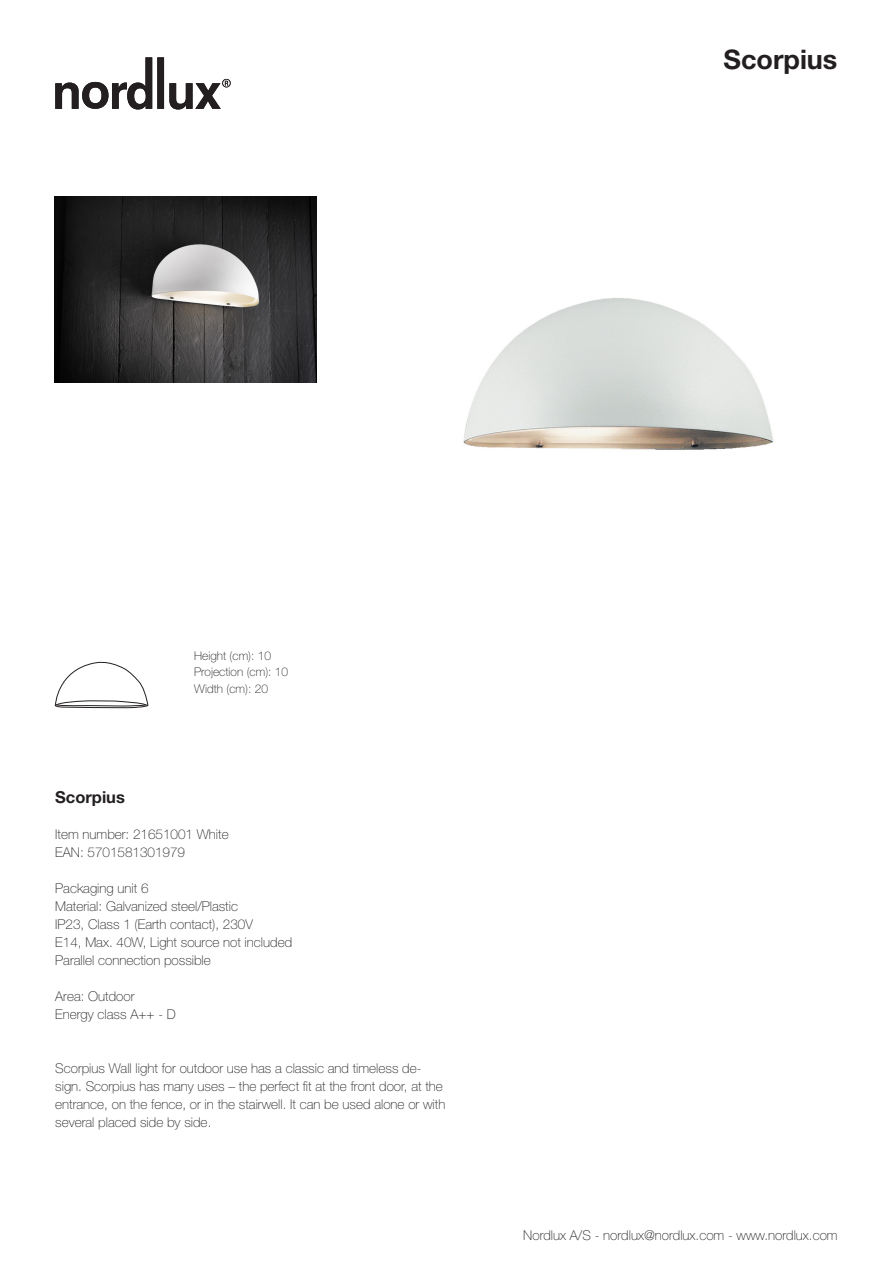
<style>
.page{position:relative;width:893px;height:1263px;background:#fff}
.page>*{position:absolute;margin:0;border:0;box-sizing:border-box;transform-origin:0 0}
.DSModelBodytext{font:700 27px "Helvetica Neue";color:#231f20}
.Model{font:700 16.5px "Helvetica Neue";color:#231f20}
.FLOWBodytext{font:100 13.5px/18px "Helvetica Neue";color:#231f20}
.BUNDBodytext{font:100 13.5px "Helvetica Neue";color:#231f20}
.DSSTREGBodytext{font:100 12px "Helvetica Neue";color:#231f20}
</style>
<div class="page">
<img style="left:54px;top:197px;width:263px;height:186px">
<svg style="left:54px;top:661px;width:94px;height:47px"></svg>
<img style="left:463px;top:298px;width:311px;height:152px">
<svg style="left:55px;top:57px;width:176px;height:52px"></svg>
<p class="DSModelBodytext" style="left:723px;top:43px;width:115px">Scorpius</p>
<p class="DSSTREGBodytext" style="left:194px;top:649px;width:78px">Height (cm): 10</p>
<p class="DSSTREGBodytext" style="left:194px;top:665px;width:96px">Projection (cm): 10</p>
<p class="DSSTREGBodytext" style="left:194px;top:682px;width:75px">Width (cm): 20</p>
<p class="Model" style="left:55px;top:786px;width:71px">Scorpius</p>
<p class="FLOWBodytext" style="left:55px;top:825px;width:175px">Item number: 21651001 White</p>
<p class="FLOWBodytext" style="left:55px;top:843px;width:131px">EAN: 5701581301979</p>
<p class="FLOWBodytext" style="left:55px;top:879px;width:95px">Packaging unit 6</p>
<p class="FLOWBodytext" style="left:55px;top:897px;width:184px">Material: Galvanized steel/Plastic</p>
<p class="FLOWBodytext" style="left:55px;top:915px;width:199px">IP23, Class 1 (Earth contact), 230V</p>
<p class="FLOWBodytext" style="left:55px;top:933px;width:238px">E14, Max. 40W, Light source not included</p>
<p class="FLOWBodytext" style="left:55px;top:951px;width:157px">Parallel connection possible</p>
<p class="FLOWBodytext" style="left:55px;top:987px;width:81px">Area: Outdoor</p>
<p class="FLOWBodytext" style="left:55px;top:1005px;width:122px">Energy class A++ - D</p>
<p class="FLOWBodytext" style="left:55px;top:1059px;width:392px">Scorpius Wall light for outdoor use has a classic and timeless de&shy;sign. Scorpius has many uses – the perfect fit at the front door, at the entrance, on the fence, or in the stairwell. It can be used alone or with several placed side by side.</p>
<p class="BUNDBodytext" style="left:523px;top:1227px;width:316px">Nordlux A/S - nordlux@nordlux.com - www.nordlux.com</p>
</div>
